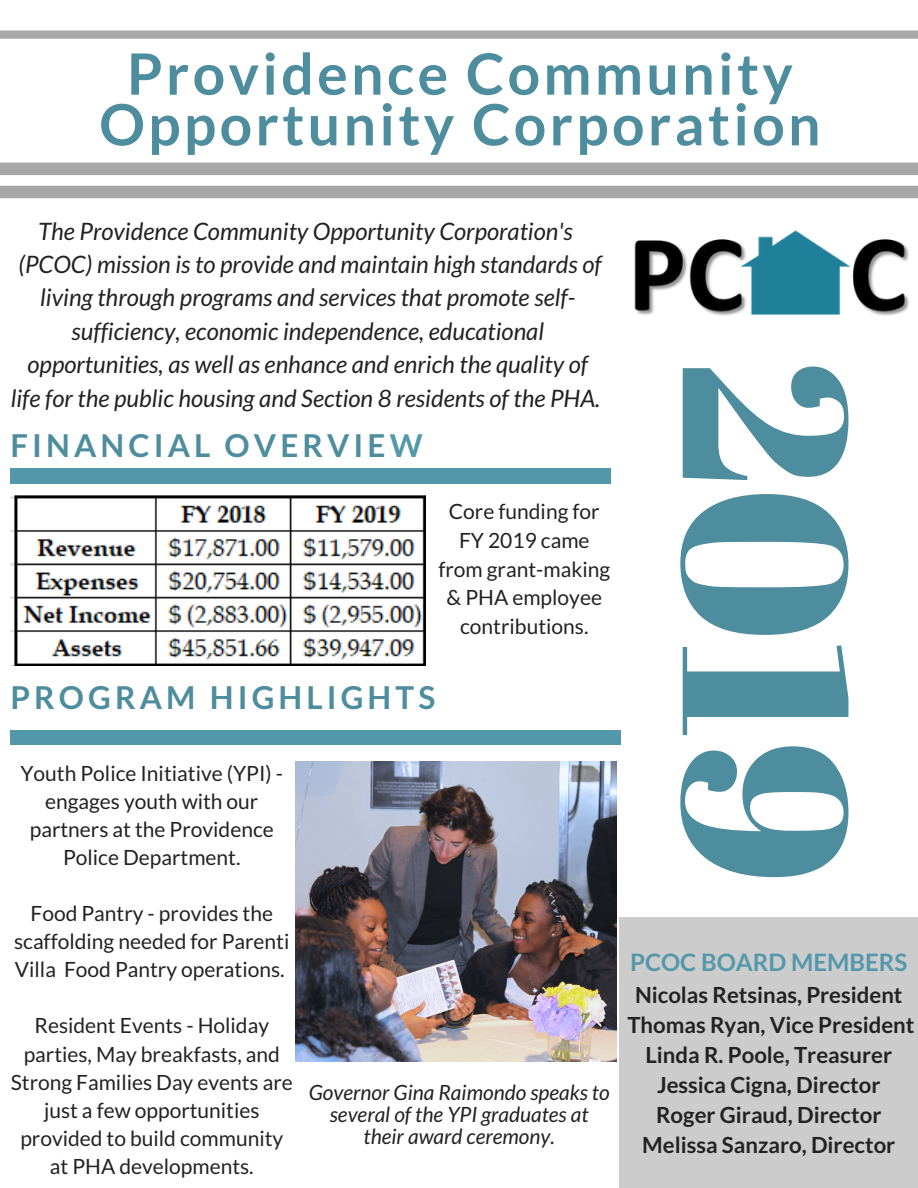
<style>
.page{position:relative;width:918px;height:1188px;background:#fff}
.page>*{position:absolute;margin:0;border:0;box-sizing:border-box;transform-origin:0 0}
.t1{font:233.1px "Abril Fatface";color:#4d8d9d}
.t2{font:700 57px/50.7px "Lato";letter-spacing:.06em;color:#4d8d9d;text-align:center}
.t3{font:700 31.5px "Lato";letter-spacing:.13em;color:#4d8d9d}
.t4{font:italic 24px/33.5px "Lato";color:#222;text-align:center}
.t5{font:700 24px "Lato";color:#5398aa}
.t6{font:700 22.2px/30.2px "Lato";color:#222;text-align:center}
.t7{font:21px/28px "Lato";color:#222;text-align:center}
.t8{font:italic 21px/21.9px "Lato";color:#222;text-align:center}
.s1{color:#5398aa}
</style>
<div class="page">
<div style="left:619px;top:917px;width:299px;height:271px;background:#ccc"></div>
<div style="left:10px;top:469px;width:601px;height:15px;background:#5398aa"></div>
<img style="left:634px;top:230px;width:275px;height:86px">
<svg style="left:0;top:163px;width:918px;height:35px"></svg>
<svg style="left:0;top:30px;width:918px;height:9px;background:#aeaeae"></svg>
<img style="left:296px;top:761px;width:320px;height:301px">
<div style="left:10px;top:730px;width:611px;height:15px;background:#5398aa"></div>
<img style="left:10px;top:496px;width:416px;height:170px">
<h2 class="t2" style="left:99px;top:47px;width:723px">Providence Community<br>Opportunity Corporation</h2>
<p class="t4" style="left:11px;top:214px;width:593px">The Providence Community Opportunity Corporation's (PCOC) mission is to provide and maintain high standards of living through programs and services that promote self&shy;sufficiency, economic independence, educational opportunities, as well as enhance and enrich the quality of life for the public housing and Section 8 residents of the PHA.</p>
<h3 class="t3" style="left:10px;top:426px;width:414px">FINANCIAL OVERVIE<span class="s1">W</span></h3>
<p class="t7" style="left:438px;top:497px;width:173px;line-height:28.7px">Core funding for<br>FY 2019 came from grant-making &amp; PHA employee contributions.</p>
<h3 class="t3" style="left:10px;top:678px;width:426px">PROGRAM HIGHLIGHTS</h3>
<p class="t7" style="left:20px;top:759px;width:264px">Youth Police Initiative (YPI) - engages youth with our partners at the Providence<br>Police Department.</p>
<p class="t7" style="left:14px;top:899px;width:277px">Food Pantry - provides the scaffolding needed for Parenti<br>Villa Food Pantry operations.</p>
<p class="t7" style="left:11px;top:1011px;width:284px">Resident Events - Holiday parties, May breakfasts, and<br>Strong Families Day events are just a few opportunities provided to build community at PHA developments.</p>
<p class="t8" style="left:309px;top:1081px;width:302px">Governor Gina Raimondo speaks to several of the YPI graduates at their award ceremony.</p>
<h1 class="t1" style="left:929px;top:358px;width:528px;rotate:90deg">2019</h1>
<p class="t5" style="left:630px;top:948px;width:279px">PCOC BOARD MEMBERS</p>
<p class="t6" style="left:627px;top:979px;width:289px">Nicolas Retsinas, President<br>Thomas Ryan, Vice President<br>Linda R. Poole, Treasurer<br>Jessica Cigna, Director<br>Roger Giraud, Director<br>Melissa Sanzaro, Director</p>
</div>
